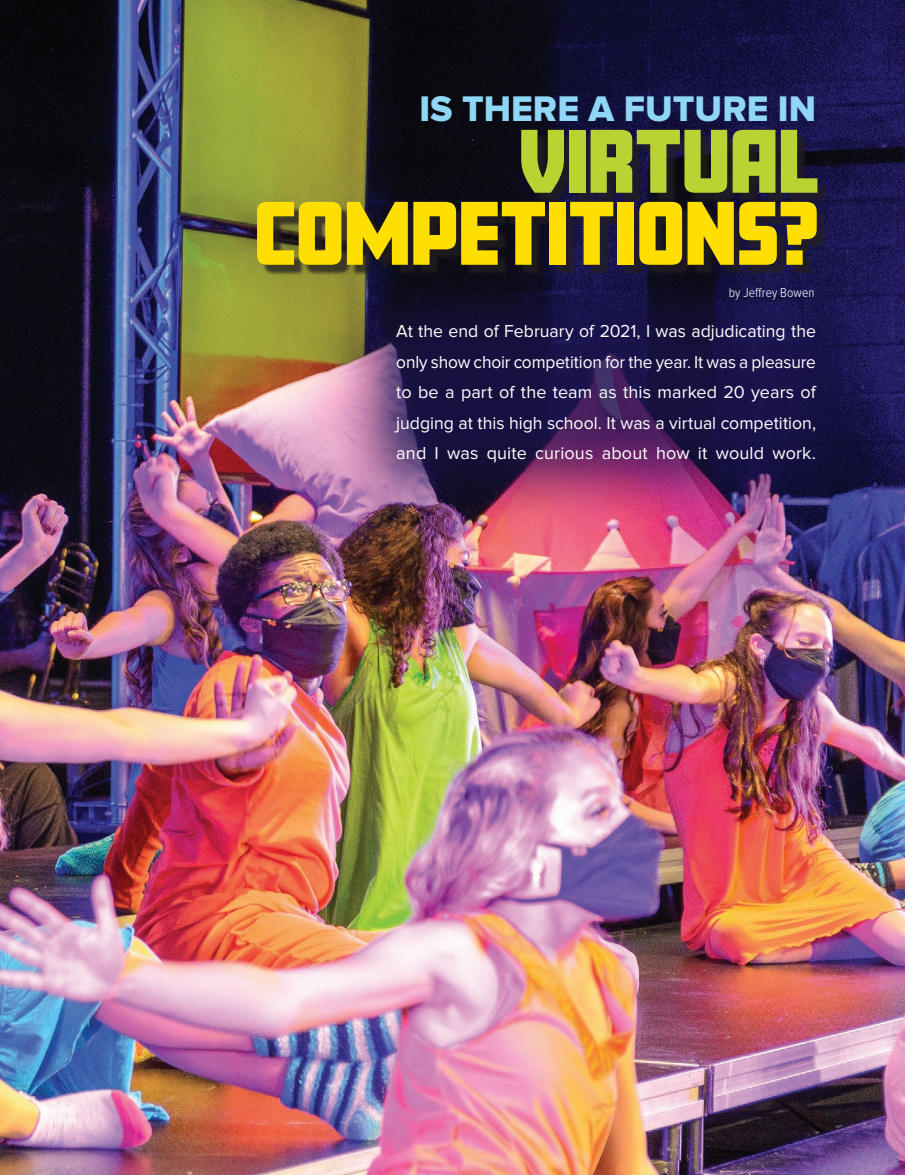
<style>
.page{position:relative;width:905px;height:1175px;background:#fff}
.page>*{position:absolute;margin:0;border:0;box-sizing:border-box;transform-origin:0 0}
.t1{font:900 78.75px "Amboy";letter-spacing:-.005em;color:#ffdf01}
.t2{font:900 78.75px "Amboy";letter-spacing:-.01em;color:#bad232}
.t3{font:36.9px "Proxima Nova Extrabld";color:#90d6f6}
.t4{font:18px/30.5px "Proxima Nova";letter-spacing:.01em;color:#fff;text-align:justify}
.t5{font:300 13.5px "Proxima Nova Cond";letter-spacing:.01em;color:#fff}
</style>
<div class="page">
<img style="left:0;top:0;width:904px;height:1174px">
<div style="left:331px;top:259px;width:549px;height:267px;background:#1a134c;opacity:.75"></div>
<div style="left:261px;top:134px;width:567px;height:142px;background:#231f20;opacity:.75"></div>
<h2 class="t3" style="left:419px;top:92px;width:398px">IS THERE A FUTURE IN</h2>
<h1 class="t2" style="left:519px;top:115px;width:302px">VIRTUAL</h1>
<h1 class="t1" style="left:254px;top:187px;width:566px">COMPETITIONS?</h1>
<p class="t5" style="left:728px;top:287px;width:87px">by Jeffrey Bowen</p>
<p class="t4" style="left:396px;top:316px;width:421px">At the end of February of 2021, I was adjudicating the only show choir competition for the year. It was a pleasure to be a part of the team as this marked 20 years of judging at this high school. It was a virtual competition, and I was quite curious about how it would work.</p>
</div>
